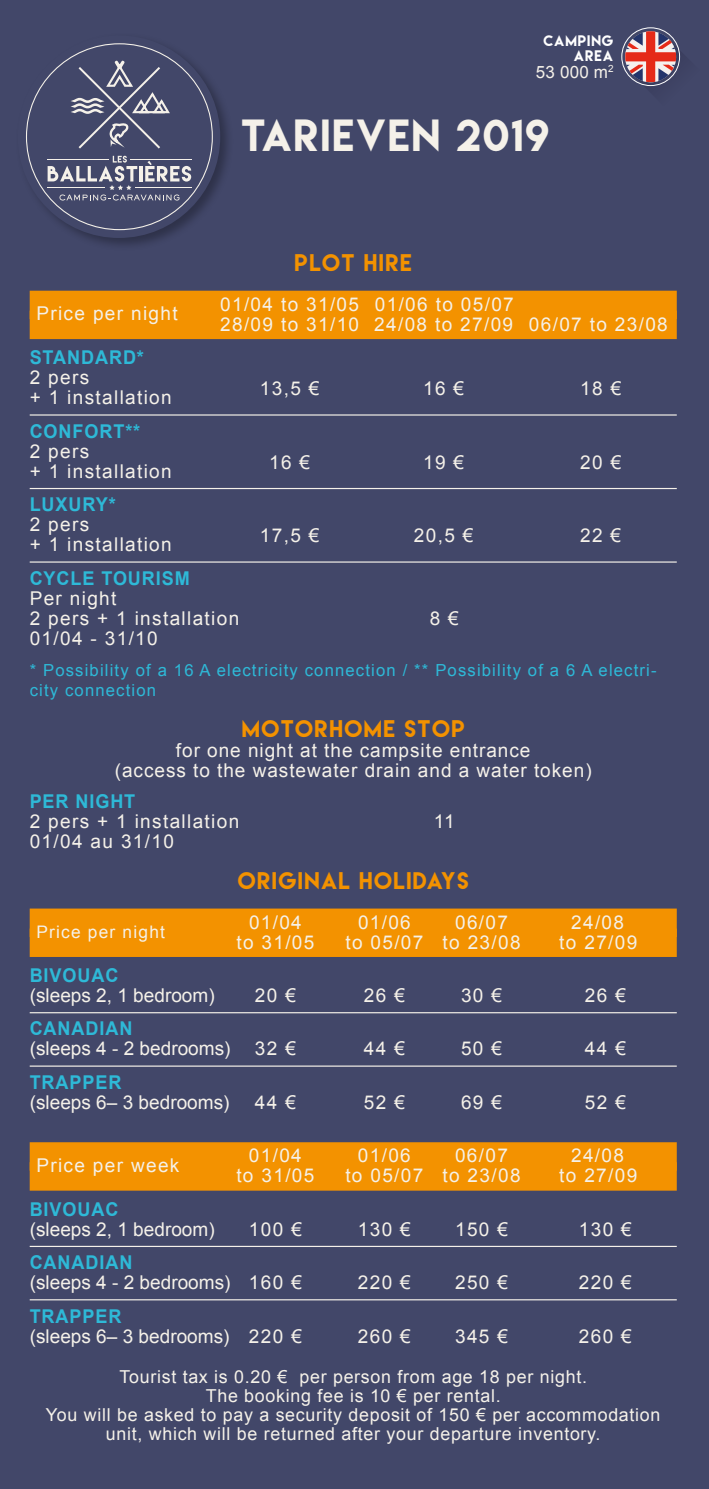
<style>
.page{position:relative;width:709px;height:1489px;background:#fff}
.page>*{position:absolute;margin:0;border:0;box-sizing:border-box;transform-origin:0 0}
.t1{font:40px "Lemon Milk";letter-spacing:.05em;color:#f5f1e9}
.t2{font:21.5px "Lemon Milk";letter-spacing:.07em;color:#f39200}
.t3{font:19px/20px "Arial";letter-spacing:.07em;color:#f5f1e9}
.t4{font:19px "Arial";color:#f5f1e9}
.t5{font:700 19px "Arial";letter-spacing:.05em;color:#2eb9d7;scale:.95 1}
.t6{font:19px/20.2px "Arial";letter-spacing:.05em;color:#f5f1e9;text-align:center}
.t7{font:17.75px/19px "Arial";letter-spacing:.04em;color:#f5f1e9;text-align:center}
.t8{font:17.25px "Arial";letter-spacing:.07em;color:#f5f1e9}
.t9{font:17px "Arial";color:#f5f1e9}
.t10{font:16.75px/20.2px "Arial";letter-spacing:.07em;color:#2eb9d7}
.t11{font:13.5px/14.8px "Lemon Milk";letter-spacing:.07em;color:#fff;text-align:right}
</style>
<div class="page">
<div style="left:0;top:0;width:709px;height:1488px;background:#424769"></div>
<div style="left:30px;top:291px;width:646px;height:28px;background:#f39200"></div>
<div style="left:30px;top:310px;width:646px;height:29px;background:#f39200"></div>
<hr style="left:30px;top:414px;width:646px;height:1px;background:#f5f1e9">
<hr style="left:30px;top:488px;width:646px;height:1px;background:#f5f1e9">
<hr style="left:30px;top:561px;width:646px;height:1px;background:#f5f1e9">
<div style="left:30px;top:908px;width:646px;height:28px;background:#f39200"></div>
<div style="left:30px;top:928px;width:646px;height:28px;background:#f39200"></div>
<hr style="left:30px;top:1012px;width:646px;height:1px;background:#f5f1e9">
<hr style="left:30px;top:1065px;width:646px;height:1px;background:#f5f1e9">
<div style="left:30px;top:1142px;width:646px;height:28px;background:#f39200"></div>
<div style="left:30px;top:1162px;width:646px;height:28px;background:#f39200"></div>
<hr style="left:30px;top:1245px;width:646px;height:1px;background:#f5f1e9">
<hr style="left:30px;top:1299px;width:646px;height:1px;background:#f5f1e9">
<svg style="left:623px;top:29px;width:55px;height:56px"></svg>
<div style="left:621px;top:27px;width:59px;height:59px;border:1px solid #fff;border-radius:50%"></div>
<div style="left:14px;top:33px;width:220px;height:218px;background:#000;opacity:.3"></div>
<div style="left:18px;top:35px;width:202px;height:203px;background:#424769;border-radius:50%"></div>
<svg style="left:48px;top:156px;width:143px;height:44px"></svg>
<svg style="left:71px;top:59px;width:101px;height:89px"></svg>
<p class="t11" style="left:543px;top:33px;width:71px">CAMPING<br>AREA</p>
<p class="t9" style="left:536px;top:61px;width:79px">53 000 m<sup>2</sup></p>
<h1 class="t1" style="left:241px;top:108px;width:309px">TARIEVEN 2019</h1>
<p class="t2" style="left:294px;top:247px;width:119px">PLOT HIRE</p>
<p class="t3" style="left:36px;top:304px;width:143px">Price per night</p>
<p class="t3" style="left:220px;top:294px;width:449px">01/04 to 31/05 01/06 to 05/07<br>28/09 to 31/10 24/08 to 27/09 06/07 to 23/08</p>
<p class="t5" style="left:30px;top:345px;width:122px">STANDARD*</p>
<p class="t3" style="left:30px;top:368px;width:144px">2 pers<br>+ 1 installation</p>
<p class="t3" style="left:260px;top:378px;width:61px">13,5 €</p>
<p class="t3" style="left:423px;top:378px;width:42px">16 €</p>
<p class="t3" style="left:580px;top:378px;width:42px">18 €</p>
<p class="t5" style="left:30px;top:418px;width:118px">CONFORT**</p>
<p class="t3" style="left:30px;top:441px;width:144px">2 pers<br>+ 1 installation</p>
<p class="t3" style="left:269px;top:452px;width:42px">16 €</p>
<p class="t3" style="left:423px;top:452px;width:42px">19 €</p>
<p class="t3" style="left:580px;top:452px;width:42px">20 €</p>
<p class="t5" style="left:30px;top:492px;width:92px">LUXURY*</p>
<p class="t3" style="left:30px;top:515px;width:144px">2 pers<br>+ 1 installation</p>
<p class="t3" style="left:260px;top:525px;width:61px">17,5 €</p>
<p class="t3" style="left:414px;top:525px;width:61px">20,5 €</p>
<p class="t3" style="left:580px;top:525px;width:42px">22 €</p>
<p class="t5" style="left:30px;top:565px;width:170px">CYCLE TOURISM</p>
<p class="t3" style="left:30px;top:588px;width:211px">Per night<br>2 pers + 1 installation</p>
<p class="t3" style="left:430px;top:608px;width:31px">8 €</p>
<p class="t3" style="left:30px;top:628px;width:130px">01/04 - 31/10</p>
<p class="t10" style="left:30px;top:660px;width:628px">* Possibility of a 16 A electricity connection / ** Possibility of a 6 A electri&shy;city connection</p>
<p class="t2" style="left:242px;top:713px;width:224px">MOTORHOME STOP</p>
<p class="t6" style="left:115px;top:740px;width:478px">for one night at the campsite entrance<br>(access to the wastewater drain and a water token)</p>
<p class="t5" style="left:30px;top:789px;width:113px">PER NIGHT</p>
<p class="t3" style="left:30px;top:811px;width:211px">2 pers + 1 installation</p>
<p class="t3" style="left:434px;top:811px;width:23px">11</p>
<p class="t3" style="left:30px;top:831px;width:146px">01/04 au 31/10</p>
<p class="t2" style="left:238px;top:865px;width:232px">ORIGINAL HOLIDAYS</p>
<p class="t8" style="left:36px;top:920px;width:130px">Price per night</p>
<p class="t3" style="left:249px;top:912px;width:54px">01/04</p>
<p class="t3" style="left:358px;top:912px;width:54px">01/06</p>
<p class="t3" style="left:455px;top:912px;width:54px">06/07</p>
<p class="t3" style="left:571px;top:912px;width:54px">24/08</p>
<p class="t3" style="left:236px;top:932px;width:80px">to 31/05</p>
<p class="t3" style="left:345px;top:932px;width:177px">to 05/07 to 23/08</p>
<p class="t3" style="left:559px;top:932px;width:80px">to 27/09</p>
<p class="t5" style="left:30px;top:962px;width:95px">BIVOUAC</p>
<p class="t4" style="left:30px;top:982px;width:186px">(sleeps 2, 1 bedroom)</p>
<p class="t3" style="left:255px;top:985px;width:42px">20 €</p>
<p class="t3" style="left:364px;top:985px;width:42px">26 €</p>
<p class="t3" style="left:461px;top:985px;width:42px">30 €</p>
<p class="t3" style="left:585px;top:985px;width:42px">26 €</p>
<p class="t5" style="left:30px;top:1016px;width:110px">CANADIAN</p>
<p class="t4" style="left:30px;top:1036px;width:202px">(sleeps 4 - 2 bedrooms)</p>
<p class="t3" style="left:255px;top:1038px;width:42px">32 €</p>
<p class="t3" style="left:364px;top:1038px;width:42px">44 €</p>
<p class="t3" style="left:461px;top:1038px;width:42px">50 €</p>
<p class="t3" style="left:585px;top:1038px;width:42px">44 €</p>
<p class="t5" style="left:30px;top:1069px;width:98px">TRAPPER</p>
<p class="t4" style="left:30px;top:1089px;width:201px">(sleeps 6– 3 bedrooms)</p>
<p class="t3" style="left:255px;top:1092px;width:42px">44 €</p>
<p class="t3" style="left:364px;top:1092px;width:42px">52 €</p>
<p class="t3" style="left:461px;top:1092px;width:42px">69 €</p>
<p class="t3" style="left:585px;top:1092px;width:42px">52 €</p>
<p class="t3" style="left:36px;top:1155px;width:145px">Price per week</p>
<p class="t3" style="left:249px;top:1145px;width:54px">01/04</p>
<p class="t3" style="left:358px;top:1145px;width:54px">01/06</p>
<p class="t3" style="left:455px;top:1145px;width:54px">06/07</p>
<p class="t3" style="left:571px;top:1145px;width:54px">24/08</p>
<p class="t3" style="left:236px;top:1165px;width:80px">to 31/05</p>
<p class="t3" style="left:345px;top:1165px;width:177px">to 05/07 to 23/08</p>
<p class="t3" style="left:559px;top:1165px;width:80px">to 27/09</p>
<p class="t5" style="left:30px;top:1196px;width:95px">BIVOUAC</p>
<p class="t4" style="left:30px;top:1216px;width:186px">(sleeps 2, 1 bedroom)</p>
<p class="t3" style="left:249px;top:1219px;width:54px">100 €</p>
<p class="t3" style="left:358px;top:1219px;width:54px">130 €</p>
<p class="t3" style="left:455px;top:1219px;width:54px">150 €</p>
<p class="t3" style="left:579px;top:1219px;width:54px">130 €</p>
<p class="t5" style="left:30px;top:1249px;width:110px">CANADIAN</p>
<p class="t4" style="left:30px;top:1269px;width:274px">(sleeps 4 - 2 bedrooms) 160 €</p>
<p class="t3" style="left:358px;top:1272px;width:54px">220 €</p>
<p class="t3" style="left:455px;top:1272px;width:54px">250 €</p>
<p class="t3" style="left:579px;top:1272px;width:54px">220 €</p>
<p class="t5" style="left:30px;top:1303px;width:98px">TRAPPER</p>
<p class="t4" style="left:30px;top:1323px;width:274px">(sleeps 6– 3 bedrooms) 220 €</p>
<p class="t3" style="left:358px;top:1325px;width:54px">260 €</p>
<p class="t3" style="left:455px;top:1325px;width:54px">345 €</p>
<p class="t3" style="left:579px;top:1325px;width:54px">260 €</p>
<p class="t7" style="left:46px;top:1367px;width:616px">Tourist tax is 0.20 € per person from age 18 per night.<br>The booking fee is 10 € per rental.<br>You will be asked to pay a security deposit of 150 € per accommodation unit, which will be returned after your departure inventory.</p>
</div>
